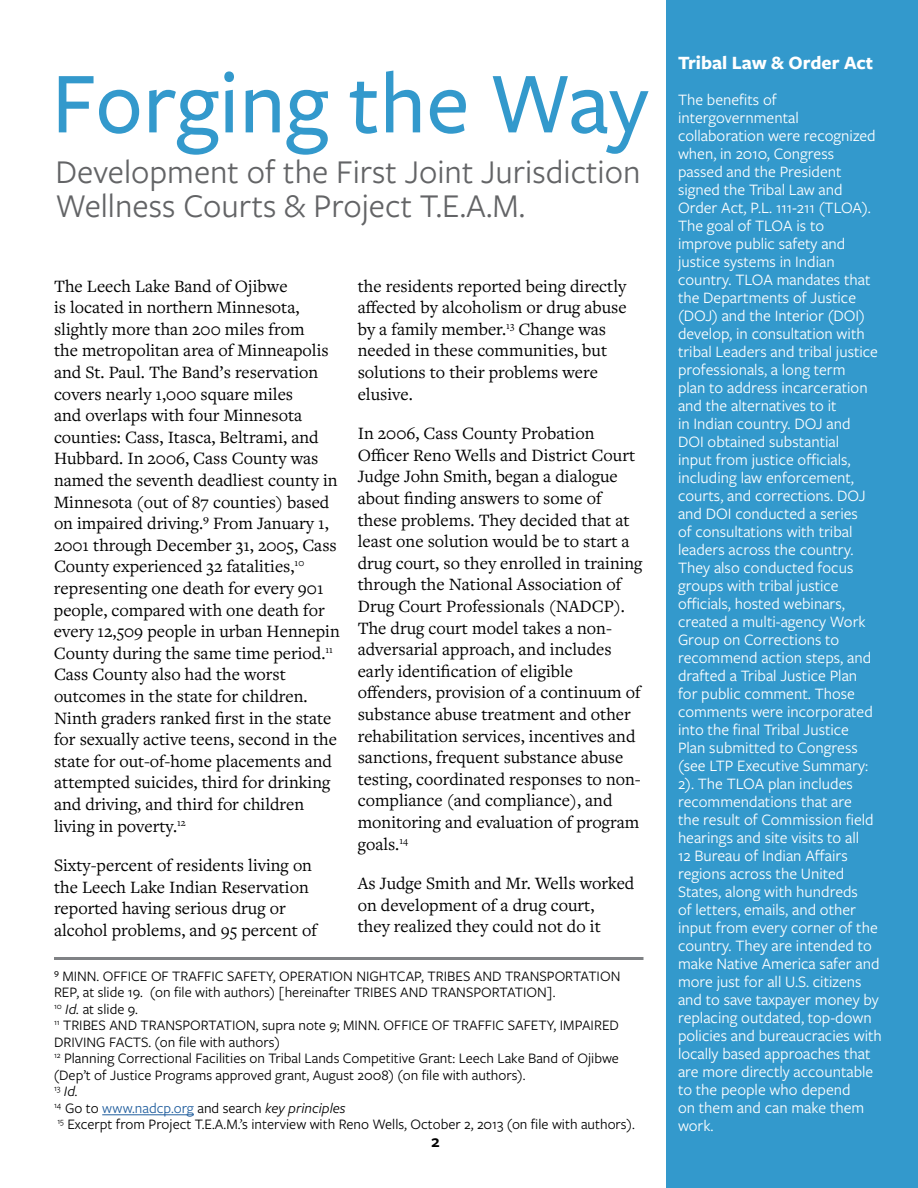
<style>
.page{position:relative;width:918px;height:1188px;background:#fff}
.page>*{position:absolute;margin:0;border:0;box-sizing:border-box;transform-origin:0 0}
.t1{font:500 90px "Freight Sans Pro";color:#39c}
.t2{font:34.5px/34.5px "Freight Sans Pro";color:#636466}
.t3{font:700 19.5px "Freight Sans Pro";color:#fff}
.t4{font:18px/21.6px "Freight Text Pro";color:#000}
.t5{font:600 18px "Freight Sans Pro";color:#000}
.t6{font:16.5px/18px "Freight Sans Pro";color:#fff}
.t7{font:15px/16.5px "Freight Sans Pro";color:#000}
.s1{font-style:italic}
.s2{color:#215e9e}
</style>
<div class="page">
<div style="left:666px;top:0;width:252px;height:1188px;background:#39c"></div>
<hr style="left:102px;top:1115px;width:92px;height:1px;background:#215e9e">
<hr style="left:54px;top:957px;width:590px;height:3px;background:#808285">
<h1 class="t1" style="left:52px;top:43px;width:599px">Forging the Way</h1>
<h2 class="t2" style="left:55px;top:153px;width:587px">Development of the First Joint Jurisdiction<br>Wellness Courts &amp; Project T.E.A.M.</h2>
<p class="t4" style="left:54px;top:274px;width:287px">The Leech Lake Band of Ojibwe<br>is located in northern Minnesota, slightly more than 200 miles from<br>the metropolitan area of Minneapolis and St. Paul. The Band’s reservation covers nearly 1,000 square miles<br>and overlaps with four Minnesota counties: Cass, Itasca, Beltrami, and Hubbard. In 2006, Cass County was named the seventh deadliest county in Minnesota (out of 87 counties) based on impaired driving.⁹ From January 1, 2001 through December 31, 2005, Cass County experienced 32 fatalities,<sup>10 </sup>representing one death for every 901 people, compared with one death for every 12,509 people in urban Hennepin County during the same time period.<sup>11<br></sup>Cass County also had the worst outcomes in the state for children.<br>Ninth graders ranked first in the state for sexually active teens, second in the state for out-of-home placements and attempted suicides, third for drinking and driving, and third for children living in poverty.<sup>12</sup></p>
<p class="t4" style="left:54px;top:854px;width:265px">Sixty-percent of residents living on the Leech Lake Indian Reservation reported having serious drug or alcohol problems, and 95 percent of</p>
<p class="t4" style="left:358px;top:274px;width:270px">the residents reported being directly affected by alcoholism or drug abuse by a family member.<sup>13</sup> Change was needed in these communities, but solutions to their problems were elusive.</p>
<p class="t4" style="left:358px;top:422px;width:286px">In 2006, Cass County Probation Officer Reno Wells and District Court Judge John Smith, began a dialogue about finding answers to some of these problems. They decided that at least one solution would be to start a drug court, so they enrolled in training through the National Association of Drug Court Professionals (NADCP).<br>The drug court model takes a non&shy;adversarial approach, and includes early identification of eligible offenders, provision of a continuum of substance abuse treatment and other rehabilitation services, incentives and sanctions, frequent substance abuse testing, coordinated responses to non&shy;compliance (and compliance), and monitoring and evaluation of program goals.<sup>14</sup></p>
<p class="t4" style="left:358px;top:872px;width:278px">As Judge Smith and Mr. Wells worked on development of a drug court,<br>they realized they could not do it</p>
<p class="t7" style="left:54px;top:967px;width:582px">⁹ MINN. OFFICE OF TRAFFIC SAFETY, OPERATION NIGHTCAP, TRIBES AND TRANSPORTATION REP, at slide 19. (on file with authors) [hereinafter TRIBES AND TRANSPORTATION].<br><sup>10</sup> <span class="s1">Id.</span> at slide 9.<br><sup>11</sup> TRIBES AND TRANSPORTATION, supra note 9; MINN. OFFICE OF TRAFFIC SAFETY, IMPAIRED DRIVING FACTS. (on file with authors)<br><sup>12</sup> Planning Correctional Facilities on Tribal Lands Competitive Grant: Leech Lake Band of Ojibwe (Dep’t of Justice Programs approved grant, August 2008) (on file with authors).<br><sup>13</sup> <span class="s1">Id.<br></span><sup>14</sup> Go to <span class="s2">www.nadcp.org</span> and search <span class="s1">key principles<br></span><sup>15</sup> Excerpt from Project T.E.A.M.’s interview with Reno Wells, October 2, 2013 (on file with authors).</p>
<p class="t5" style="left:431px;top:1128px;width:10px">2</p>
<p class="t3" style="left:678px;top:49px;width:197px">Tribal Law &amp; Order Act</p>
<p class="t6" style="left:678px;top:90px;width:205px">The benefits of intergovernmental collaboration were recognized when, in 2010, Congress passed and the President signed the Tribal Law and<br>Order Act, P.L. 111-211 (TLOA).<br>The goal of TLOA is to improve public safety and justice systems in Indian country. TLOA mandates that the Departments of Justice (DOJ) and the Interior (DOI) develop, in consultation with tribal Leaders and tribal justice professionals, a long term<br>plan to address incarceration and the alternatives to it<br>in Indian country. DOJ and<br>DOI obtained substantial<br>input from justice officials, including law enforcement, courts, and corrections. DOJ and DOI conducted a series<br>of consultations with tribal leaders across the country.<br>They also conducted focus groups with tribal justice officials, hosted webinars, created a multi-agency Work<br>Group on Corrections to recommend action steps, and drafted a Tribal Justice Plan<br>for public comment. Those comments were incorporated into the final Tribal Justice<br>Plan submitted to Congress (see LTP Executive Summary:<br>2). The TLOA plan includes recommendations that are<br>the result of Commission field hearings and site visits to all<br>12 Bureau of Indian Affairs regions across the United<br>States, along with hundreds<br>of letters, emails, and other input from every corner of the country. They are intended to make Native America safer and more just for all U.S. citizens and to save taxpayer money by replacing outdated, top-down policies and bureaucracies with locally based approaches that are more directly accountable to the people who depend<br>on them and can make them work.</p>
</div>
